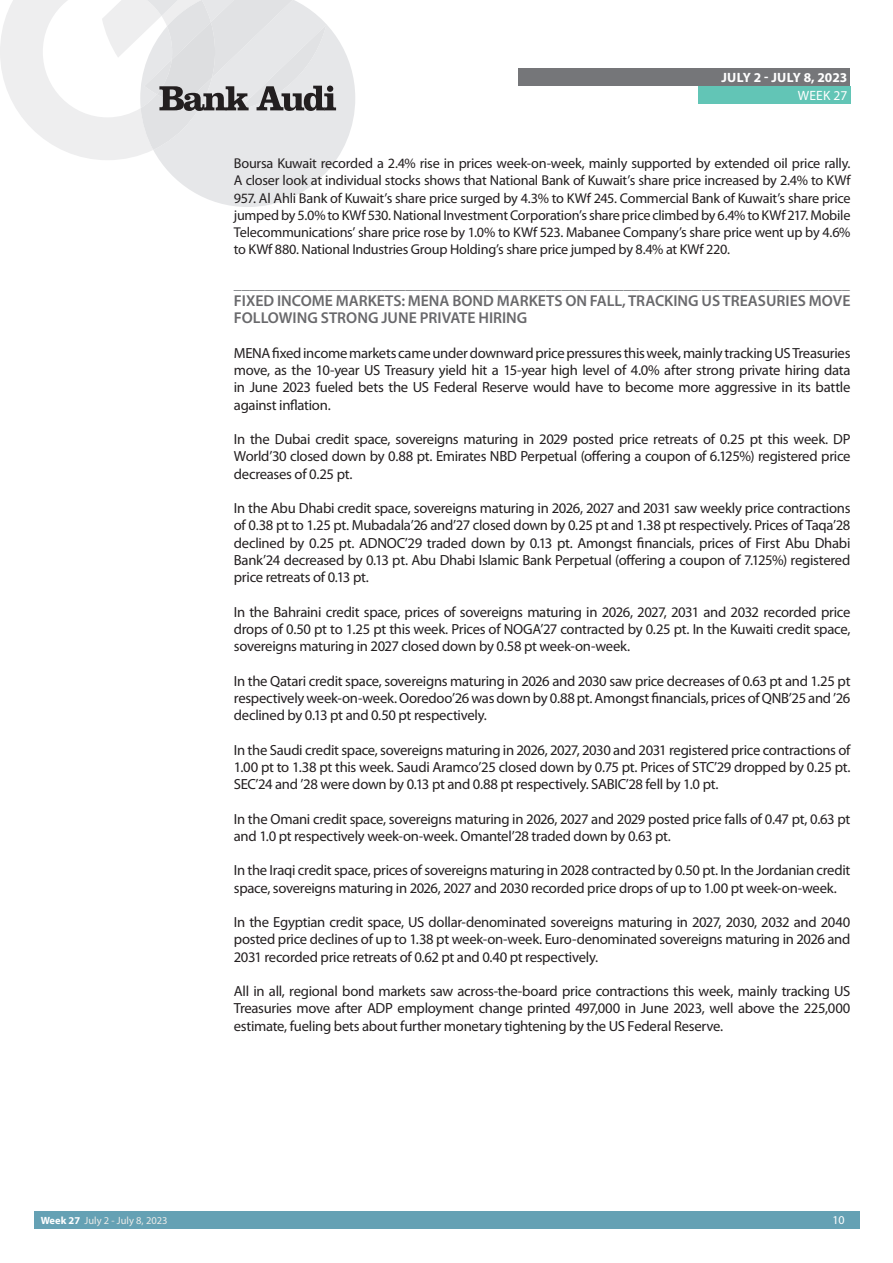
<style>
.page{position:relative;width:893px;height:1263px;background:#fff}
.page>*{position:absolute;margin:0;border:0;box-sizing:border-box;transform-origin:0 0}
.t1{font:600 15.75px/17.2px "Myriad Pro";color:#69696c}
.t2{font:15.6px "Myriad Pro";color:#707276}
.t3{font:14.7px/17.2px "Myriad Pro";letter-spacing:-.02em;color:#231f20;text-align:justify}
.t4{font:14.25px/17.2px "Myriad Pro";letter-spacing:-.02em;color:#231f20;text-align:justify}
.t5{font:700 13.5px "Myriad Pro";color:#fff}
.t6{font:13.5px "Myriad Pro";letter-spacing:.02em;color:#fff}
.t7{font:12px "Myriad Pro";color:#fff}
.t8{font:10.5px "Myriad Pro";color:#ecece9}
.s1{font-weight:700;color:#fff}
</style>
<div class="page">
<div style="left:35px;top:1212px;width:825px;height:17px;background:#65a1b4"></div>
<div style="left:519px;top:68px;width:331px;height:17px;background:#757679"></div>
<div style="left:698px;top:86px;width:152px;height:17px;background:#62c5b6"></div>
<svg style="left:0;top:0;width:355px;height:207px"></svg>
<p class="t5" style="left:721px;top:68px;width:127px">JULY 2 - JULY 8, 2023</p>
<p class="t6" style="left:798px;top:87px;width:51px">WEEK 27</p>
<p class="t4" style="left:234px;top:154px;width:618px">Boursa Kuwait recorded a 2.4% rise in prices week-on-week, mainly supported by extended oil price rally.<br>A closer look at individual stocks shows that National Bank of Kuwait’s share price increased by 2.4% to KWf 957. Al Ahli Bank of Kuwait’s share price surged by 4.3% to KWf 245. Commercial Bank of Kuwait’s share price jumped by 5.0% to KWf 530. National Investment Corporation’s share price climbed by 6.4% to KWf 217. Mobile Telecommunications’ share price rose by 1.0% to KWf 523. Mabanee Company’s share price went up by 4.6% to KWf 880. National Industries Group Holding’s share price jumped by 8.4% at KWf 220.</p>
<p class="t2" style="left:234px;top:274px;width:617px">_______________________________________________________________________________</p>
<p class="t1" style="left:234px;top:292px;width:618px">FIXED INCOME MARKETS: MENA BOND MARKETS ON FALL, TRACKING US TREASURIES MOVE<br>FOLLOWING STRONG JUNE PRIVATE HIRING</p>
<p class="t3" style="left:234px;top:344px;width:618px">MENA fixed income markets came under downward price pressures this week, mainly tracking US Treasuries move, as the 10-year US Treasury yield hit a 15-year high level of 4.0% after strong private hiring data in June 2023 fueled bets the US Federal Reserve would have to become more aggressive in its battle against inflation.</p>
<p class="t3" style="left:234px;top:430px;width:618px">In the Dubai credit space, sovereigns maturing in 2029 posted price retreats of 0.25 pt this week. DP World’30 closed down by 0.88 pt. Emirates NBD Perpetual (offering a coupon of 6.125%) registered price decreases of 0.25 pt.</p>
<p class="t3" style="left:234px;top:499px;width:618px">In the Abu Dhabi credit space, sovereigns maturing in 2026, 2027 and 2031 saw weekly price contractions of 0.38 pt to 1.25 pt. Mubadala’26 and’27 closed down by 0.25 pt and 1.38 pt respectively. Prices of Taqa’28 declined by 0.25 pt. ADNOC’29 traded down by 0.13 pt. Amongst financials, prices of First Abu Dhabi Bank’24 decreased by 0.13 pt. Abu Dhabi Islamic Bank Perpetual (offering a coupon of 7.125%) registered price retreats of 0.13 pt.</p>
<p class="t3" style="left:234px;top:603px;width:618px">In the Bahraini credit space, prices of sovereigns maturing in 2026, 2027, 2031 and 2032 recorded price drops of 0.50 pt to 1.25 pt this week. Prices of NOGA’27 contracted by 0.25 pt. In the Kuwaiti credit space, sovereigns maturing in 2027 closed down by 0.58 pt week-on-week.</p>
<p class="t3" style="left:234px;top:672px;width:618px">In the Qatari credit space, sovereigns maturing in 2026 and 2030 saw price decreases of 0.63 pt and 1.25 pt respectively week-on-week. Ooredoo’26 was down by 0.88 pt. Amongst financials, prices of QNB’25 and ’26 declined by 0.13 pt and 0.50 pt respectively.</p>
<p class="t3" style="left:234px;top:741px;width:618px">In the Saudi credit space, sovereigns maturing in 2026, 2027, 2030 and 2031 registered price contractions of 1.00 pt to 1.38 pt this week. Saudi Aramco’25 closed down by 0.75 pt. Prices of STC’29 dropped by 0.25 pt.<br>SEC’24 and ’28 were down by 0.13 pt and 0.88 pt respectively. SABIC’28 fell by 1.0 pt.</p>
<p class="t3" style="left:234px;top:810px;width:618px">In the Omani credit space, sovereigns maturing in 2026, 2027 and 2029 posted price falls of 0.47 pt, 0.63 pt and 1.0 pt respectively week-on-week. Omantel’28 traded down by 0.63 pt.</p>
<p class="t3" style="left:234px;top:861px;width:618px">In the Iraqi credit space, prices of sovereigns maturing in 2028 contracted by 0.50 pt. In the Jordanian credit space, sovereigns maturing in 2026, 2027 and 2030 recorded price drops of up to 1.00 pt week-on-week.</p>
<p class="t3" style="left:234px;top:913px;width:618px">In the Egyptian credit space, US dollar-denominated sovereigns maturing in 2027, 2030, 2032 and 2040 posted price declines of up to 1.38 pt week-on-week. Euro-denominated sovereigns maturing in 2026 and 2031 recorded price retreats of 0.62 pt and 0.40 pt respectively.</p>
<p class="t3" style="left:234px;top:982px;width:618px">All in all, regional bond markets saw across-the-board price contractions this week, mainly tracking US Treasuries move after ADP employment change printed 497,000 in June 2023, well above the 225,000 estimate, fueling bets about further monetary tightening by the US Federal Reserve.</p>
<p class="t8" style="left:41px;top:1214px;width:128px"><span class="s1">Week 27</span> July 2 - July 8, 2023</p>
<p class="t7" style="left:832px;top:1213px;width:14px">10</p>
</div>
